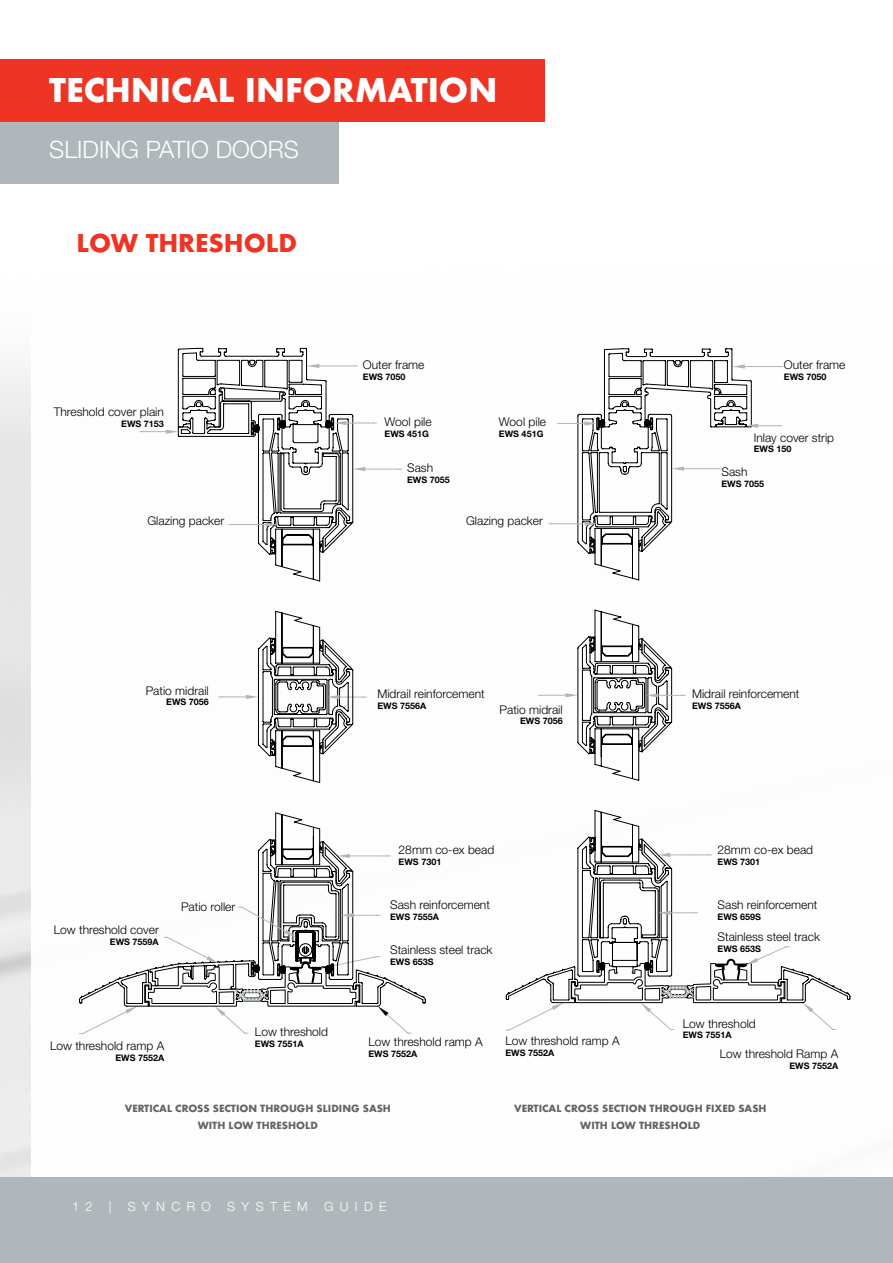
<style>
.page{position:relative;width:893px;height:1263px;background:#fff}
.page>*{position:absolute;margin:0;border:0;box-sizing:border-box;transform-origin:0 0}
.t1{font:36px "Futura Bld";color:#fff}
.t2{font:27px "Futura Bld";color:#ee3524}
.t3{font:300 24px "Helvetica Neue LT Std";color:#fff}
.t4{font:300 12.75px "Helvetica Neue LT Std";letter-spacing:.5em;color:#fff}
.t5{font:300 12px "Helvetica Neue LT Std";color:#000}
.t6{font:10.95px/16.6px "Futura Bld";color:#636466;text-align:center}
.t7{font:700 9px "Helvetica Neue LT Std";color:#000}
</style>
<div class="page">
<img style="left:0;top:59px;width:545px;height:1119px">
<div style="left:32px;top:60px;width:861px;height:1118px;background:#fff"></div>
<div style="left:0;top:1178px;width:893px;height:85px;background:#b0b7bb"></div>
<div style="left:0;top:121px;width:338px;height:62px;background:#b0b7bb"></div>
<div style="left:0;top:60px;width:544px;height:62px;background:#ee3524"></div>
<svg style="left:79px;top:1007px;width:57px;height:28px"></svg>
<svg style="left:378px;top:1007px;width:34px;height:27px"></svg>
<svg style="left:149px;top:855px;width:277px;height:152px"></svg>
<svg style="left:215px;top:989px;width:53px;height:45px"></svg>
<svg style="left:140px;top:352px;width:241px;height:616px"></svg>
<svg style="left:505px;top:1003px;width:59px;height:28px"></svg>
<svg style="left:803px;top:1003px;width:34px;height:27px"></svg>
<svg style="left:505px;top:878px;width:84px;height:125px"></svg>
<svg style="left:589px;top:878px;width:262px;height:125px"></svg>
<svg style="left:640px;top:986px;width:53px;height:44px"></svg>
<svg style="left:538px;top:348px;width:245px;height:530px"></svg>
<svg style="left:658px;top:911px;width:40px;height:4px"></svg>
<svg style="left:746px;top:946px;width:44px;height:19px"></svg>
<h1 class="t1" style="left:49px;top:66px;width:450px">TECHNICAL INFORMATION</h1>
<h3 class="t3" style="left:49px;top:135px;width:251px">SLIDING PATIO DOORS</h3>
<h2 class="t2" style="left:77px;top:225px;width:222px">LOW THRESHOLD</h2>
<p class="t5" style="left:54px;top:404px;width:112px">Threshold cover plain</p>
<p class="t7" style="left:121px;top:418px;width:44px">EWS 7153</p>
<p class="t5" style="left:363px;top:357px;width:63px">Outer frame</p>
<p class="t7" style="left:363px;top:371px;width:44px">EWS 7050</p>
<p class="t5" style="left:784px;top:357px;width:63px">Outer frame</p>
<p class="t7" style="left:784px;top:371px;width:44px">EWS 7050</p>
<p class="t5" style="left:385px;top:414px;width:49px">Wool pile</p>
<p class="t7" style="left:385px;top:428px;width:46px">EWS 451G</p>
<p class="t5" style="left:754px;top:430px;width:82px">Inlay cover strip</p>
<p class="t7" style="left:754px;top:443px;width:39px">EWS 150</p>
<p class="t5" style="left:499px;top:414px;width:49px">Wool pile</p>
<p class="t7" style="left:499px;top:428px;width:46px">EWS 451G</p>
<p class="t5" style="left:407px;top:460px;width:28px">Sash</p>
<p class="t7" style="left:407px;top:474px;width:44px">EWS 7055</p>
<p class="t5" style="left:721px;top:465px;width:28px">Sash</p>
<p class="t7" style="left:721px;top:478px;width:44px">EWS 7055</p>
<p class="t5" style="left:147px;top:513px;width:78px">Glazing packer</p>
<p class="t5" style="left:466px;top:513px;width:78px">Glazing packer</p>
<p class="t5" style="left:146px;top:683px;width:65px">Patio midrail</p>
<p class="t7" style="left:166px;top:697px;width:44px">EWS 7056</p>
<p class="t5" style="left:377px;top:687px;width:109px">Midrail reinforcement</p>
<p class="t7" style="left:377px;top:700px;width:50px">EWS 7556A</p>
<p class="t5" style="left:500px;top:702px;width:65px">Patio midrail</p>
<p class="t7" style="left:520px;top:716px;width:44px">EWS 7056</p>
<p class="t5" style="left:692px;top:687px;width:109px">Midrail reinforcement</p>
<p class="t7" style="left:692px;top:700px;width:50px">EWS 7556A</p>
<p class="t5" style="left:399px;top:842px;width:97px">28mm co-ex bead</p>
<p class="t7" style="left:399px;top:856px;width:44px">EWS 7301</p>
<p class="t5" style="left:717px;top:842px;width:97px">28mm co-ex bead</p>
<p class="t7" style="left:717px;top:856px;width:44px">EWS 7301</p>
<p class="t5" style="left:181px;top:899px;width:56px">Patio roller</p>
<p class="t5" style="left:390px;top:897px;width:101px">Sash reinforcement</p>
<p class="t7" style="left:390px;top:911px;width:50px">EWS 7555A</p>
<p class="t5" style="left:717px;top:897px;width:101px">Sash reinforcement</p>
<p class="t7" style="left:717px;top:911px;width:45px">EWS 659S</p>
<p class="t5" style="left:54px;top:922px;width:106px">Low threshold cover</p>
<p class="t7" style="left:110px;top:936px;width:50px">EWS 7559A</p>
<p class="t5" style="left:390px;top:942px;width:104px">Stainless steel track</p>
<p class="t7" style="left:390px;top:956px;width:45px">EWS 653S</p>
<p class="t5" style="left:717px;top:929px;width:104px">Stainless steel track</p>
<p class="t7" style="left:717px;top:943px;width:45px">EWS 653S</p>
<p class="t5" style="left:50px;top:1038px;width:116px">Low threshold ramp A</p>
<p class="t7" style="left:115px;top:1052px;width:50px">EWS 7552A</p>
<p class="t5" style="left:255px;top:1024px;width:75px">Low threshold</p>
<p class="t7" style="left:255px;top:1038px;width:50px">EWS 7551A</p>
<p class="t5" style="left:368px;top:1034px;width:116px">Low threshold ramp A</p>
<p class="t7" style="left:368px;top:1048px;width:50px">EWS 7552A</p>
<p class="t5" style="left:505px;top:1033px;width:116px">Low threshold ramp A</p>
<p class="t7" style="left:505px;top:1047px;width:50px">EWS 7552A</p>
<p class="t5" style="left:683px;top:1016px;width:75px">Low threshold</p>
<p class="t7" style="left:683px;top:1029px;width:50px">EWS 7551A</p>
<p class="t5" style="left:720px;top:1046px;width:120px">Low threshold Ramp A</p>
<p class="t7" style="left:789px;top:1060px;width:50px">EWS 7552A</p>
<p class="t6" style="left:125px;top:1101px;width:268px">VERTICAL CROSS SECTION THROUGH SLIDING SASH<br>WITH LOW THRESHOLD</p>
<p class="t6" style="left:514px;top:1101px;width:254px">VERTICAL CROSS SECTION THROUGH FIXED SASH<br>WITH LOW THRESHOLD</p>
<p class="t4" style="left:72px;top:1199px;width:22px">1 2</p>
<p class="t4" style="left:109px;top:1199px;width:4px">|</p>
<p class="t4" style="left:128px;top:1199px;width:85px">SYNCRO</p>
<p class="t4" style="left:227px;top:1199px;width:82px">SYSTEM</p>
<p class="t4" style="left:324px;top:1199px;width:64px">GUIDE</p>
</div>
